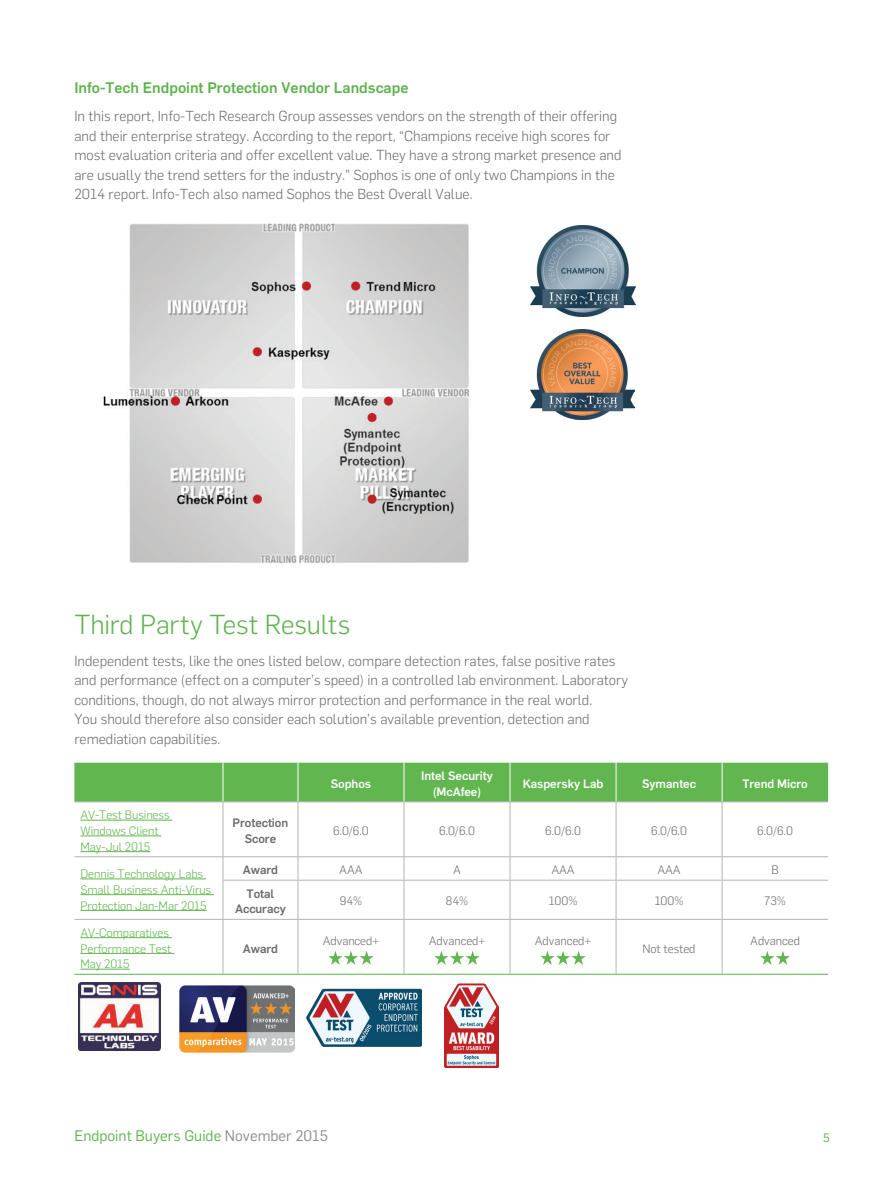
<style>
.page{position:relative;width:893px;height:1191px;background:#fff}
.page>*{position:absolute;margin:0;border:0;box-sizing:border-box;transform-origin:0 0}
.t1{font:300 27px "Flama";letter-spacing:-.01em;color:#5fb34e}
.t2{font:500 15px "Flama";color:#5fb34e}
.t3{font:15px "Flama";color:#5fb34e}
.t4{font:300 14.25px/19.5px "Flama";color:#6c6d70}
.t5{font:300 12px/15.8px "Flama";letter-spacing:-.005em;color:#61b64f}
.t6{font:300 12px "Flama";letter-spacing:-.005em;color:#6c6d70}
.t7{font:500 12px/15.8px "Flama";letter-spacing:-.005em;color:#fff;text-align:center}
.t8{font:500 12px/15.8px "Flama";letter-spacing:-.005em;color:#6c6d70;text-align:center}
.t9{font:12px "Flama";color:#5fb34e}
.s1{color:#8a8c8f}
</style>
<div class="page">
<div style="left:74px;top:762px;width:754px;height:39px;background:#61b64f"></div>
<hr style="left:722px;top:762px;width:1px;height:39px;background:#fff">
<hr style="left:223px;top:879px;width:75px;height:1px;background:#b2b3b7">
<hr style="left:298px;top:879px;width:106px;height:1px;background:#b2b3b7">
<hr style="left:404px;top:879px;width:106px;height:1px;background:#b2b3b7">
<hr style="left:510px;top:879px;width:106px;height:1px;background:#b2b3b7">
<hr style="left:616px;top:879px;width:106px;height:1px;background:#b2b3b7">
<hr style="left:722px;top:879px;width:106px;height:1px;background:#b2b3b7">
<hr style="left:404px;top:762px;width:1px;height:39px;background:#fff">
<hr style="left:510px;top:762px;width:1px;height:39px;background:#fff">
<hr style="left:616px;top:762px;width:1px;height:39px;background:#fff">
<hr style="left:74px;top:974px;width:149px;height:1px;background:#5fb34e">
<hr style="left:223px;top:974px;width:75px;height:1px;background:#5fb34e">
<hr style="left:298px;top:974px;width:106px;height:1px;background:#5fb34e">
<hr style="left:404px;top:974px;width:106px;height:1px;background:#5fb34e">
<hr style="left:510px;top:974px;width:106px;height:1px;background:#5fb34e">
<hr style="left:616px;top:974px;width:106px;height:1px;background:#5fb34e">
<hr style="left:722px;top:974px;width:106px;height:1px;background:#5fb34e">
<hr style="left:223px;top:762px;width:1px;height:39px;background:#fff">
<hr style="left:298px;top:762px;width:1px;height:39px;background:#fff">
<svg style="left:223px;top:857px;width:1px;height:22px"></svg>
<svg style="left:298px;top:857px;width:1px;height:22px"></svg>
<svg style="left:404px;top:857px;width:1px;height:22px"></svg>
<svg style="left:510px;top:857px;width:1px;height:22px"></svg>
<svg style="left:616px;top:857px;width:1px;height:22px"></svg>
<svg style="left:722px;top:857px;width:1px;height:22px"></svg>
<hr style="left:74px;top:801px;width:149px;height:1px;background:#b2b3b7">
<hr style="left:223px;top:801px;width:75px;height:1px;background:#b2b3b7">
<hr style="left:74px;top:856px;width:149px;height:1px;background:#b2b3b7">
<hr style="left:223px;top:856px;width:75px;height:1px;background:#b2b3b7">
<hr style="left:74px;top:919px;width:149px;height:1px;background:#b2b3b7">
<hr style="left:223px;top:919px;width:75px;height:1px;background:#b2b3b7">
<hr style="left:223px;top:802px;width:1px;height:54px;background:#b2b3b7">
<hr style="left:298px;top:801px;width:106px;height:1px;background:#b2b3b7">
<hr style="left:298px;top:802px;width:1px;height:54px;background:#b2b3b7">
<hr style="left:298px;top:856px;width:106px;height:1px;background:#b2b3b7">
<hr style="left:223px;top:880px;width:1px;height:39px;background:#b2b3b7">
<hr style="left:298px;top:880px;width:1px;height:39px;background:#b2b3b7">
<hr style="left:223px;top:919px;width:1px;height:55px;background:#b2b3b7">
<hr style="left:298px;top:919px;width:106px;height:1px;background:#b2b3b7">
<hr style="left:298px;top:919px;width:1px;height:55px;background:#b2b3b7">
<hr style="left:510px;top:801px;width:106px;height:1px;background:#b2b3b7">
<hr style="left:510px;top:856px;width:106px;height:1px;background:#b2b3b7">
<hr style="left:510px;top:919px;width:106px;height:1px;background:#b2b3b7">
<hr style="left:404px;top:801px;width:106px;height:1px;background:#b2b3b7">
<hr style="left:404px;top:802px;width:1px;height:54px;background:#b2b3b7">
<hr style="left:404px;top:856px;width:106px;height:1px;background:#b2b3b7">
<hr style="left:404px;top:880px;width:1px;height:39px;background:#b2b3b7">
<hr style="left:404px;top:919px;width:106px;height:1px;background:#b2b3b7">
<hr style="left:404px;top:919px;width:1px;height:55px;background:#b2b3b7">
<hr style="left:510px;top:802px;width:1px;height:54px;background:#b2b3b7">
<hr style="left:616px;top:801px;width:106px;height:1px;background:#b2b3b7">
<hr style="left:616px;top:802px;width:1px;height:54px;background:#b2b3b7">
<hr style="left:722px;top:801px;width:106px;height:1px;background:#b2b3b7">
<hr style="left:616px;top:856px;width:106px;height:1px;background:#b2b3b7">
<hr style="left:722px;top:856px;width:106px;height:1px;background:#b2b3b7">
<hr style="left:510px;top:880px;width:1px;height:39px;background:#b2b3b7">
<hr style="left:616px;top:880px;width:1px;height:39px;background:#b2b3b7">
<hr style="left:510px;top:919px;width:1px;height:55px;background:#b2b3b7">
<hr style="left:616px;top:919px;width:106px;height:1px;background:#b2b3b7">
<hr style="left:616px;top:919px;width:1px;height:55px;background:#b2b3b7">
<hr style="left:722px;top:919px;width:106px;height:1px;background:#b2b3b7">
<hr style="left:722px;top:802px;width:1px;height:54px;background:#b2b3b7">
<hr style="left:722px;top:880px;width:1px;height:39px;background:#b2b3b7">
<hr style="left:722px;top:919px;width:1px;height:55px;background:#b2b3b7">
<hr style="left:80px;top:820px;width:92px;height:1px;background:#61b64f">
<hr style="left:80px;top:835px;width:81px;height:1px;background:#61b64f">
<hr style="left:80px;top:851px;width:70px;height:1px;background:#61b64f">
<hr style="left:80px;top:878px;width:126px;height:1px;background:#61b64f">
<hr style="left:80px;top:894px;width:134px;height:1px;background:#61b64f">
<hr style="left:80px;top:910px;width:127px;height:1px;background:#61b64f">
<hr style="left:80px;top:937px;width:92px;height:1px;background:#61b64f">
<hr style="left:80px;top:953px;width:94px;height:1px;background:#61b64f">
<hr style="left:80px;top:969px;width:50px;height:1px;background:#61b64f">
<svg style="left:328px;top:951px;width:46px;height:14px"></svg>
<svg style="left:434px;top:951px;width:46px;height:14px"></svg>
<svg style="left:540px;top:951px;width:46px;height:14px"></svg>
<svg style="left:760px;top:951px;width:30px;height:14px"></svg>
<img style="left:103px;top:223px;width:367px;height:341px">
<img style="left:78px;top:982px;width:83px;height:68px">
<img style="left:179px;top:985px;width:115px;height:68px">
<img style="left:306px;top:988px;width:116px;height:58px">
<img style="left:445px;top:984px;width:54px;height:83px">
<img style="left:531px;top:330px;width:104px;height:90px">
<img style="left:530px;top:226px;width:105px;height:90px">
<p class="t2" style="left:74px;top:77px;width:336px">Info-Tech Endpoint Protection Vendor Landscape</p>
<p class="t4" style="left:74px;top:106px;width:549px">In this report, Info-Tech Research Group assesses vendors on the strength of their offering and their enterprise strategy. According to the report, “Champions receive high scores for most evaluation criteria and offer excellent value. They have a strong market presence and are usually the trend setters for the industry.” Sophos is one of only two Champions in the 2014 report. Info-Tech also named Sophos the Best Overall Value.</p>
<h1 class="t1" style="left:74px;top:606px;width:278px">Third Party Test Results</h1>
<p class="t4" style="left:74px;top:650px;width:555px">Independent tests, like the ones listed below, compare detection rates, false positive rates and performance (effect on a computer’s speed) in a controlled lab environment. Laboratory conditions, though, do not always mirror protection and performance in the real world.<br>You should therefore also consider each solution’s available prevention, detection and remediation capabilities.</p>
<p class="t7" style="left:331px;top:775px;width:42px">Sophos</p>
<p class="t7" style="left:421px;top:767px;width:73px">Intel Security (McAfee)</p>
<p class="t7" style="left:523px;top:775px;width:82px">Kaspersky Lab</p>
<p class="t7" style="left:642px;top:775px;width:55px">Symantec</p>
<p class="t7" style="left:742px;top:775px;width:67px">Trend Micro</p>
<p class="t5" style="left:80px;top:806px;width:91px">AV-Test Business<br>Windows Client<br>May-Jul 2015</p>
<p class="t8" style="left:233px;top:814px;width:57px">Protection<br>Score</p>
<p class="t6" style="left:333px;top:822px;width:37px">6.0/6.0</p>
<p class="t6" style="left:439px;top:822px;width:37px">6.0/6.0</p>
<p class="t6" style="left:545px;top:822px;width:37px">6.0/6.0</p>
<p class="t6" style="left:651px;top:822px;width:37px">6.0/6.0</p>
<p class="t6" style="left:757px;top:822px;width:37px">6.0/6.0</p>
<p class="t5" style="left:80px;top:865px;width:132px">Dennis Technology Labs<br>Small Business Anti-Virus<br>Protection Jan-Mar 2015</p>
<p class="t8" style="left:243px;top:861px;width:37px">Award</p>
<p class="t6" style="left:339px;top:861px;width:25px">AAA</p>
<p class="t6" style="left:453px;top:861px;width:9px">A</p>
<p class="t6" style="left:551px;top:861px;width:25px">AAA</p>
<p class="t6" style="left:657px;top:861px;width:25px">AAA</p>
<p class="t6" style="left:771px;top:861px;width:9px">B</p>
<p class="t8" style="left:235px;top:884px;width:52px">Total<br>Accuracy</p>
<p class="t6" style="left:340px;top:893px;width:24px">94%</p>
<p class="t6" style="left:446px;top:893px;width:24px">84%</p>
<p class="t6" style="left:549px;top:893px;width:30px">100%</p>
<p class="t6" style="left:655px;top:893px;width:30px">100%</p>
<p class="t6" style="left:764px;top:893px;width:23px">73%</p>
<p class="t5" style="left:80px;top:924px;width:93px">AV-Comparatives<br>Performance Test<br>May 2015</p>
<p class="t8" style="left:243px;top:939px;width:37px">Award</p>
<p class="t6" style="left:323px;top:932px;width:58px">Advanced+</p>
<p class="t6" style="left:429px;top:932px;width:58px">Advanced+</p>
<p class="t6" style="left:535px;top:932px;width:58px">Advanced+</p>
<p class="t6" style="left:643px;top:940px;width:55px">Not tested</p>
<p class="t6" style="left:750px;top:932px;width:51px">Advanced</p>
<p class="t3" style="left:74px;top:1125px;width:255px">Endpoint Buyers Guide <span class="s1">November 2015</span></p>
<p class="t9" style="left:823px;top:1129px;width:8px">5</p>
</div>
